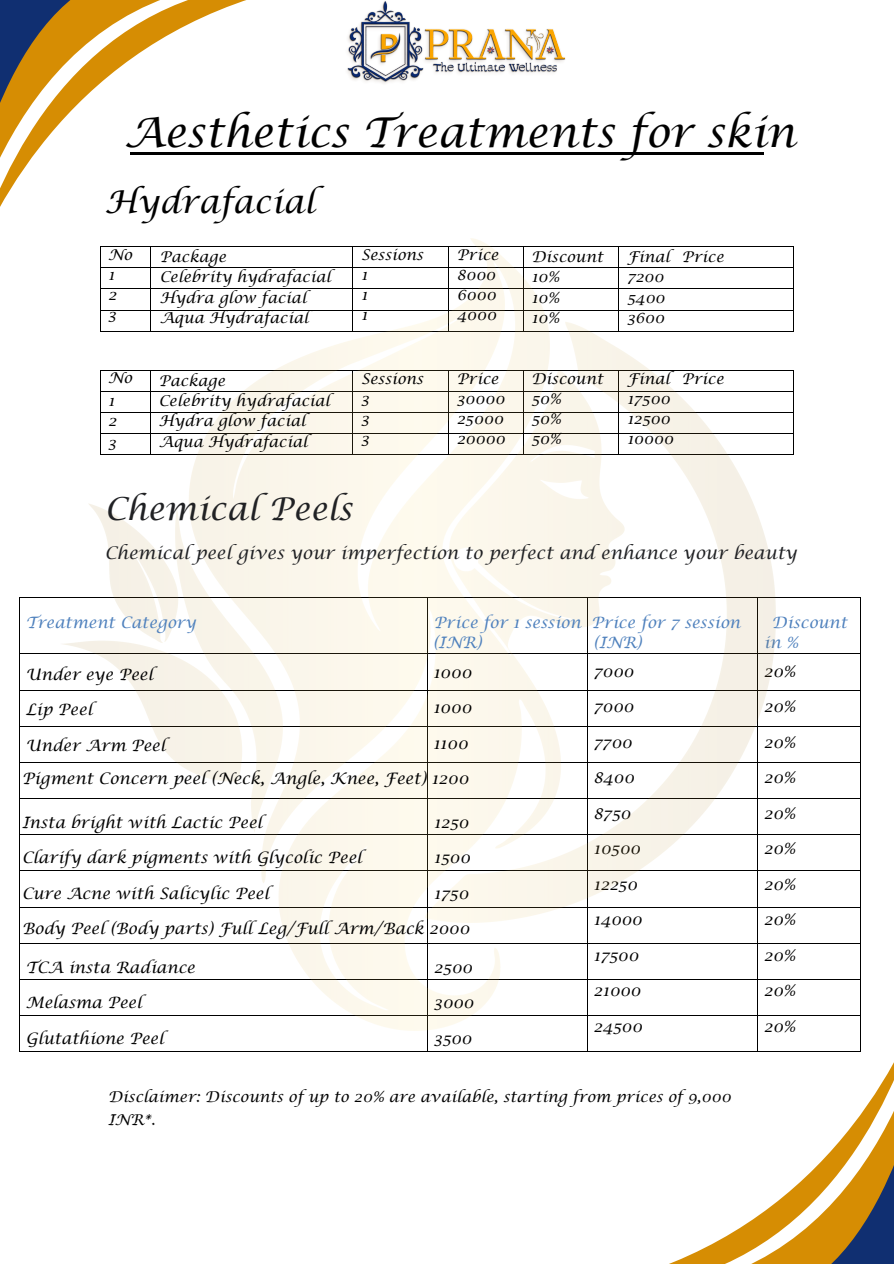
<style>
.page{position:relative;width:894px;height:1264px;background:#fff}
.page>*{position:absolute;margin:0;border:0;box-sizing:border-box;transform-origin:0 0}
.t1{font:41.1px "Lucida Calligraphy";color:#000}
.t2{font:31.65px "Lucida Calligraphy";color:#202124}
.t3{font:31.65px "Lucida Calligraphy";color:#000}
.t4{font:17.4px "Lucida Calligraphy";color:#202124}
.t5{font:15.9px "Lucida Calligraphy";color:#000}
.t6{font:15.9px/29.4px "Lucida Calligraphy";color:#4f81bd}
.t7{font:15.75px "Lucida Calligraphy";color:#000}
.t8{font:15.75px/29.2px "Lucida Calligraphy";color:#4f81bd}
.t9{font:15px/20.2px "Lucida Calligraphy";letter-spacing:.005em;color:#000}
.s1{color:#000}
</style>
<div class="page">
<hr style="left:130px;top:152px;width:633px;height:2px;background:#000">
<hr style="left:619px;top:246px;width:174px;height:1px;background:#000">
<hr style="left:619px;top:267px;width:174px;height:1px;background:#000">
<hr style="left:619px;top:288px;width:174px;height:1px;background:#000">
<hr style="left:619px;top:309px;width:174px;height:1px;background:#000">
<hr style="left:619px;top:331px;width:174px;height:1px;background:#000">
<svg style="left:793px;top:246px;width:1px;height:86px"></svg>
<hr style="left:619px;top:370px;width:174px;height:1px;background:#000">
<hr style="left:619px;top:391px;width:174px;height:1px;background:#000">
<hr style="left:619px;top:412px;width:174px;height:1px;background:#000">
<hr style="left:619px;top:433px;width:174px;height:1px;background:#000">
<hr style="left:619px;top:454px;width:174px;height:1px;background:#000">
<svg style="left:793px;top:370px;width:1px;height:85px"></svg>
<hr style="left:20px;top:597px;width:407px;height:1px;background:#000">
<hr style="left:757px;top:597px;width:102px;height:1px;background:#000">
<hr style="left:19px;top:597px;width:1px;height:56px;background:#000">
<hr style="left:859px;top:597px;width:1px;height:56px;background:#000">
<hr style="left:20px;top:653px;width:407px;height:1px;background:#000">
<hr style="left:757px;top:653px;width:102px;height:1px;background:#000">
<hr style="left:19px;top:654px;width:1px;height:35px;background:#000">
<hr style="left:859px;top:654px;width:1px;height:35px;background:#000">
<hr style="left:20px;top:689px;width:407px;height:1px;background:#000">
<hr style="left:757px;top:689px;width:102px;height:1px;background:#000">
<hr style="left:19px;top:690px;width:1px;height:36px;background:#000">
<hr style="left:859px;top:690px;width:1px;height:36px;background:#000">
<hr style="left:20px;top:726px;width:407px;height:1px;background:#000">
<hr style="left:757px;top:726px;width:102px;height:1px;background:#000">
<hr style="left:19px;top:726px;width:1px;height:36px;background:#000">
<hr style="left:859px;top:726px;width:1px;height:36px;background:#000">
<hr style="left:20px;top:762px;width:407px;height:1px;background:#000">
<hr style="left:757px;top:762px;width:102px;height:1px;background:#000">
<hr style="left:19px;top:762px;width:1px;height:36px;background:#000">
<hr style="left:859px;top:762px;width:1px;height:36px;background:#000">
<hr style="left:20px;top:798px;width:407px;height:1px;background:#000">
<hr style="left:757px;top:798px;width:102px;height:1px;background:#000">
<hr style="left:19px;top:799px;width:1px;height:35px;background:#000">
<hr style="left:859px;top:799px;width:1px;height:35px;background:#000">
<hr style="left:20px;top:834px;width:407px;height:1px;background:#000">
<hr style="left:757px;top:834px;width:102px;height:1px;background:#000">
<hr style="left:19px;top:835px;width:1px;height:35px;background:#000">
<hr style="left:859px;top:835px;width:1px;height:35px;background:#000">
<hr style="left:20px;top:870px;width:407px;height:1px;background:#000">
<hr style="left:757px;top:870px;width:102px;height:1px;background:#000">
<hr style="left:19px;top:871px;width:1px;height:35px;background:#000">
<hr style="left:859px;top:871px;width:1px;height:35px;background:#000">
<hr style="left:20px;top:906px;width:407px;height:1px;background:#000">
<hr style="left:757px;top:906px;width:102px;height:1px;background:#000">
<hr style="left:19px;top:907px;width:1px;height:35px;background:#000">
<hr style="left:859px;top:907px;width:1px;height:35px;background:#000">
<hr style="left:20px;top:942px;width:407px;height:1px;background:#000">
<hr style="left:757px;top:942px;width:102px;height:1px;background:#000">
<hr style="left:19px;top:943px;width:1px;height:36px;background:#000">
<hr style="left:859px;top:943px;width:1px;height:36px;background:#000">
<hr style="left:20px;top:979px;width:407px;height:1px;background:#000">
<hr style="left:19px;top:979px;width:1px;height:36px;background:#000">
<hr style="left:20px;top:1015px;width:407px;height:1px;background:#000">
<hr style="left:19px;top:1016px;width:1px;height:35px;background:#000">
<hr style="left:20px;top:1051px;width:407px;height:1px;background:#000">
<hr style="left:427px;top:1016px;width:1px;height:35px;background:#000">
<hr style="left:428px;top:1051px;width:158px;height:1px;background:#000">
<svg style="left:94px;top:0;width:127px;height:155px"></svg>
<svg style="left:0;top:0;width:94px;height:207px"></svg>
<svg style="left:670px;top:952px;width:191px;height:311px"></svg>
<svg style="left:797px;top:960px;width:96px;height:303px"></svg>
<img style="left:347px;top:1px;width:219px;height:83px">
<img style="left:60px;top:239px;width:715px;height:791px">
<p class="t1" style="left:124px;top:109px;width:672px">Aesthetics Treatments for skin</p>
<p class="t3" style="left:105px;top:184px;width:211px">Hydrafacial</p>
<p class="t9" style="left:108px;top:245px;width:26px">No<br>1<br>2<br>3</p>
<p class="t9" style="left:108px;top:369px;width:26px">No</p>
<p class="t9" style="left:108px;top:391px;width:8px">1</p>
<p class="t9" style="left:108px;top:411px;width:10px">2</p>
<p class="t9" style="left:108px;top:433px;width:9px">3</p>
<p class="t9" style="left:160px;top:247px;width:173px">Package<br>Celebrity hydrafacial<br>Hydra glow facial<br>Aqua Hydrafacial</p>
<p class="t9" style="left:159px;top:371px;width:68px">Package</p>
<p class="t9" style="left:159px;top:391px;width:173px">Celebrity hydrafacial<br>Hydra glow facial<br>Aqua Hydrafacial</p>
<p class="t9" style="left:361px;top:245px;width:64px">Sessions<br>1</p>
<p class="t9" style="left:361px;top:285px;width:8px">1</p>
<p class="t9" style="left:361px;top:306px;width:8px">1</p>
<p class="t9" style="left:361px;top:369px;width:64px">Sessions<br>3</p>
<p class="t9" style="left:361px;top:409px;width:9px">3</p>
<p class="t9" style="left:361px;top:430px;width:9px">3</p>
<p class="t9" style="left:456px;top:245px;width:43px">Price<br>8000<br>6000<br>4000</p>
<p class="t9" style="left:456px;top:369px;width:50px">Price<br>30000<br>25000<br>20000</p>
<p class="t9" style="left:531px;top:247px;width:73px">Discount<br>10%</p>
<p class="t9" style="left:531px;top:288px;width:29px">10%</p>
<p class="t9" style="left:531px;top:308px;width:29px">10%</p>
<p class="t9" style="left:531px;top:369px;width:73px">Discount<br>50%</p>
<p class="t9" style="left:531px;top:409px;width:31px">50%</p>
<p class="t9" style="left:531px;top:430px;width:31px">50%</p>
<p class="t9" style="left:627px;top:247px;width:98px">Final Price<br>7200</p>
<p class="t9" style="left:627px;top:288px;width:39px">5400</p>
<p class="t9" style="left:627px;top:308px;width:39px">3600</p>
<p class="t9" style="left:627px;top:369px;width:98px">Final Price<br>17500</p>
<p class="t9" style="left:627px;top:409px;width:45px">12500</p>
<p class="t9" style="left:627px;top:430px;width:48px">10000</p>
<p class="t2" style="left:105px;top:491px;width:249px">Chemical Peels</p>
<p class="t4" style="left:105px;top:542px;width:693px">Chemical peel gives your imperfection to perfect and enhance your beauty</p>
<h4 class="t8" style="left:26px;top:608px;width:172px">Treatment Category</h4>
<p class="t8" style="left:434px;top:608px;width:308px">Price for 1 session Price for 7 session</p>
<p class="t8" style="left:771px;top:608px;width:77px">Discount</p>
<h4 class="t6" style="left:433px;top:628px;width:50px">(INR)<br><span class="s1">1000</span></h4>
<h4 class="t5" style="left:433px;top:698px;width:40px">1000</h4>
<h4 class="t5" style="left:433px;top:734px;width:36px">1100</h4>
<h4 class="t5" style="left:22px;top:769px;width:448px">Pigment Concern peel (Neck, Angle, Knee, Feet) 1200</h4>
<p class="t8" style="left:593px;top:628px;width:50px">(INR)<br><span class="s1">7000</span></p>
<p class="t7" style="left:593px;top:697px;width:42px">7000</p>
<p class="t7" style="left:593px;top:733px;width:40px">7700</p>
<p class="t7" style="left:593px;top:768px;width:42px">8400</p>
<p class="t7" style="left:593px;top:804px;width:39px">8750</p>
<p class="t7" style="left:593px;top:839px;width:48px">10500</p>
<p class="t7" style="left:593px;top:875px;width:45px">12250</p>
<p class="t7" style="left:593px;top:910px;width:50px">14000</p>
<p class="t7" style="left:593px;top:946px;width:46px">17500</p>
<p class="t7" style="left:593px;top:981px;width:49px">21000</p>
<p class="t7" style="left:593px;top:1017px;width:50px">24500</p>
<h2 class="t8" style="left:763px;top:628px;width:36px">in %<br><span class="s1">20%</span></h2>
<h2 class="t7" style="left:763px;top:697px;width:33px">20%</h2>
<h2 class="t7" style="left:763px;top:733px;width:33px">20%</h2>
<h2 class="t7" style="left:763px;top:768px;width:33px">20%</h2>
<h2 class="t7" style="left:763px;top:804px;width:33px">20%</h2>
<h2 class="t7" style="left:763px;top:839px;width:33px">20%</h2>
<h2 class="t7" style="left:763px;top:875px;width:33px">20%</h2>
<h2 class="t7" style="left:763px;top:910px;width:33px">20%</h2>
<h2 class="t7" style="left:763px;top:946px;width:33px">20%</h2>
<h2 class="t7" style="left:763px;top:981px;width:33px">20%</h2>
<h2 class="t7" style="left:763px;top:1017px;width:33px">20%</h2>
<p class="t7" style="left:26px;top:665px;width:129px">Under eye Peel</p>
<p class="t7" style="left:26px;top:700px;width:68px">Lip Peel</p>
<p class="t7" style="left:26px;top:736px;width:141px">Under Arm Peel</p>
<h4 class="t7" style="left:22px;top:813px;width:241px">Insta bright with Lactic Peel</h4>
<h4 class="t7" style="left:22px;top:848px;width:341px">Clarify dark pigments with Glycolic Peel</h4>
<h4 class="t7" style="left:22px;top:884px;width:248px">Cure Acne with Salicylic Peel</h4>
<h4 class="t7" style="left:22px;top:919px;width:448px">Body Peel (Body parts) Full Leg/Full Arm/Back 2000</h4>
<h4 class="t7" style="left:434px;top:813px;width:36px">1250</h4>
<h4 class="t7" style="left:434px;top:848px;width:38px">1500</h4>
<h4 class="t7" style="left:434px;top:884px;width:36px">1750</h4>
<h4 class="t7" style="left:26px;top:958px;width:171px">TCA insta Radiance</h4>
<h4 class="t7" style="left:26px;top:993px;width:117px">Melasma Peel</h4>
<h4 class="t7" style="left:26px;top:1029px;width:139px">Glutathione Peel</h4>
<h4 class="t7" style="left:434px;top:958px;width:40px">2500</h4>
<h4 class="t7" style="left:434px;top:993px;width:41px">3000</h4>
<h4 class="t7" style="left:434px;top:1029px;width:39px">3500</h4>
<p class="t9" style="left:108px;top:1087px;width:624px">Disclaimer: Discounts of up to 20% are available, starting from prices of 9,000</p>
<h1 class="t9" style="left:108px;top:1110px;width:49px">INR*.</h1>
</div>
